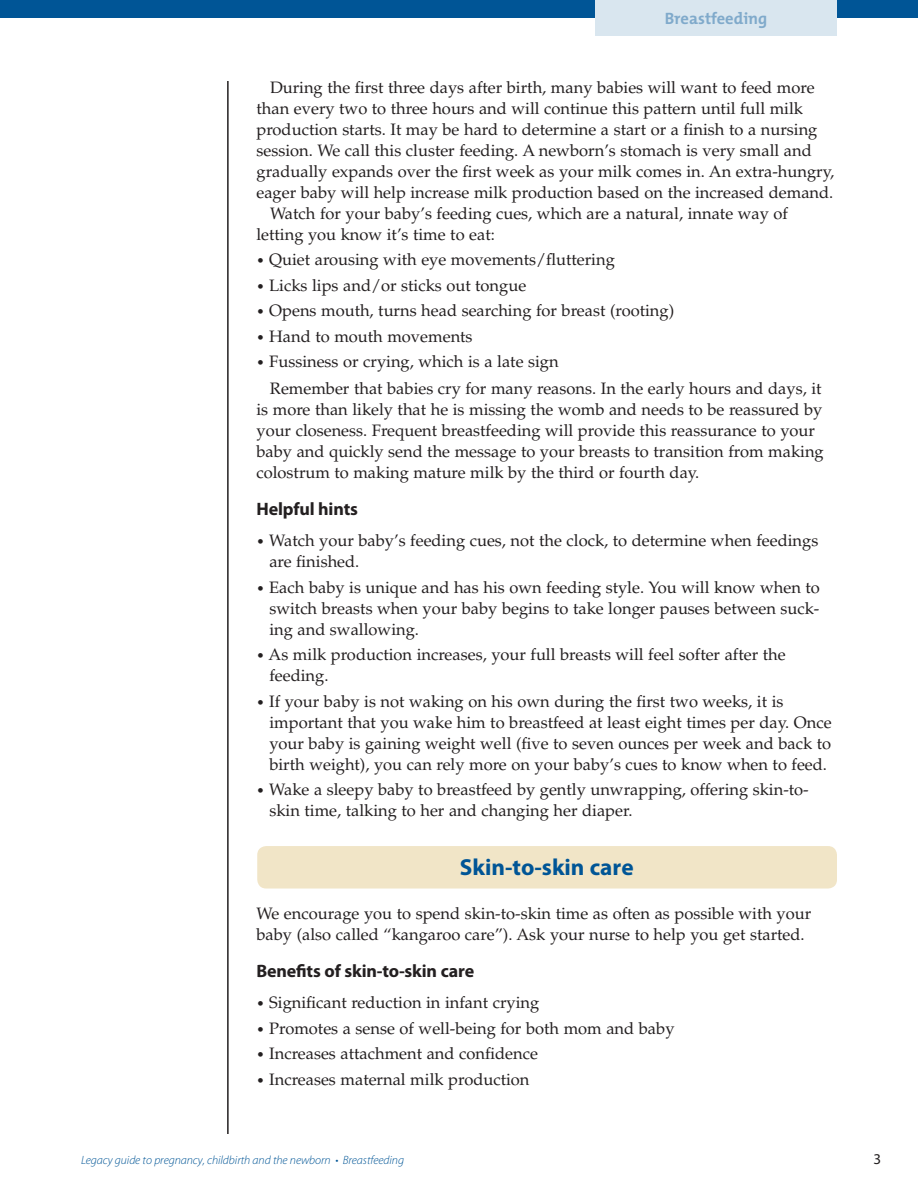
<style>
.page{position:relative;width:918px;height:1188px;background:#fff}
.page>*{position:absolute;margin:0;border:0;box-sizing:border-box;transform-origin:0 0}
.t1{font:700 23.25px "Myriad Pro";color:#005596}
.t2{font:700 18px "Myriad Pro";letter-spacing:-.01em;color:#231f20}
.t3{font:16.5px/21px "Palatino LT Std";color:#231f20}
.t4{font:700 16.5px "The Mix";color:#80aacb}
.t5{font:15px "Myriad Pro";color:#231f20}
.t6{font:italic 300 12px "Myriad Pro";letter-spacing:-.005em;color:#005596}
.s1{font-size:13.5px}
</style>
<div class="page">
<div style="left:0;top:0;width:918px;height:18px;background:#005596"></div>
<div style="left:595px;top:0;width:242px;height:36px;background:#d9e6ef"></div>
<div style="left:257px;top:846px;width:580px;height:43px;background:#f1e5c7;border-radius:9px"></div>
<hr style="left:227px;top:81px;width:2px;height:1053px;background:#231f20">
<p class="t4" style="left:665px;top:7px;width:104px">Breastfeeding</p>
<p class="t3" style="left:270px;top:77px;width:546px">During the first three days after birth, many babies will want to feed more</p>
<p class="t3" style="left:257px;top:98px;width:548px">than every two to three hours and will continue this pattern until full milk</p>
<p class="t3" style="left:257px;top:119px;width:562px">production starts. It may be hard to determine a start or a finish to a nursing</p>
<p class="t3" style="left:257px;top:140px;width:557px">session. We call this cluster feeding. A newborn’s stomach is very small and</p>
<p class="t3" style="left:257px;top:161px;width:579px">gradually expands over the first week as your milk comes in. An extra-hungry,</p>
<p class="t3" style="left:257px;top:182px;width:578px">eager baby will help increase milk production based on the increased demand.</p>
<p class="t3" style="left:270px;top:203px;width:520px">Watch for your baby’s feeding cues, which are a natural, innate way of</p>
<p class="t3" style="left:257px;top:224px;width:240px">letting you know it’s time to eat:</p>
<p class="t3" style="left:256px;top:250px;width:360px"><span class="s1">•</span> Quiet arousing with eye movements/fluttering</p>
<p class="t3" style="left:256px;top:275px;width:271px"><span class="s1">•</span> Licks lips and/or sticks out tongue</p>
<p class="t3" style="left:256px;top:301px;width:419px"><span class="s1">•</span> Opens mouth, turns head searching for breast (rooting)</p>
<p class="t3" style="left:256px;top:326px;width:218px"><span class="s1">•</span> Hand to mouth movements</p>
<p class="t3" style="left:270px;top:349px;width:553px;line-height:26.2px;text-indent:-13px"><span class="s1">•</span> Fussiness or crying, which is a late sign<br>Remember that babies cry for many reasons. In the early hours and days, it</p>
<p class="t3" style="left:256px;top:399px;width:569px">is more than likely that he is missing the womb and needs to be reassured by your closeness. Frequent breastfeeding will provide this reassurance to your baby and quickly send the message to your breasts to transition from making colostrum to making mature milk by the third or fourth day.</p>
<p class="t2" style="left:256px;top:499px;width:103px">Helpful hints</p>
<p class="t3" style="left:269px;top:530px;width:550px;text-indent:-13px"><span class="s1">•</span> Watch your baby’s feeding cues, not the clock, to determine when feedings are finished.</p>
<p class="t3" style="left:269px;top:577px;width:552px;text-align:justify;text-indent:-13px"><span class="s1">•</span> Each baby is unique and has his own feeding style. You will know when to switch breasts when your baby begins to take longer pauses between suck&shy;ing and swallowing.</p>
<p class="t3" style="left:269px;top:644px;width:518px;text-indent:-13px"><span class="s1">•</span> As milk production increases, your full breasts will feel softer after the feeding.</p>
<p class="t3" style="left:269px;top:691px;width:564px;text-indent:-13px"><span class="s1">•</span> If your baby is not waking on his own during the first two weeks, it is important that you wake him to breastfeed at least eight times per day. Once your baby is gaining weight well (five to seven ounces per week and back to birth weight), you can rely more on your baby’s cues to know when to feed.</p>
<p class="t3" style="left:269px;top:779px;width:541px;text-indent:-13px"><span class="s1">•</span> Wake a sleepy baby to breastfeed by gently unwrapping, offering skin-to&shy;skin time, talking to her and changing her diaper.</p>
<h1 class="t1" style="left:460px;top:854px;width:175px">Skin-to-skin care</h1>
<p class="t3" style="left:256px;top:903px;width:556px">We encourage you to spend skin-to-skin time as often as possible with your baby (also called “kangaroo care”). Ask your nurse to help you get started.</p>
<p class="t2" style="left:256px;top:961px;width:219px">Benefits of skin-to-skin care</p>
<p class="t3" style="left:256px;top:992px;width:284px"><span class="s1">•</span> Significant reduction in infant crying</p>
<p class="t3" style="left:256px;top:1018px;width:420px"><span class="s1">•</span> Promotes a sense of well-being for both mom and baby</p>
<p class="t3" style="left:256px;top:1043px;width:283px"><span class="s1">•</span> Increases attachment and confidence</p>
<p class="t3" style="left:256px;top:1069px;width:275px"><span class="s1">•</span> Increases maternal milk production</p>
<p class="t6" style="left:81px;top:1154px;width:325px">Legacy guide to pregnancy, childbirth and the newborn • Breastfeeding</p>
<p class="t5" style="left:874px;top:1151px;width:9px">3</p>
</div>
